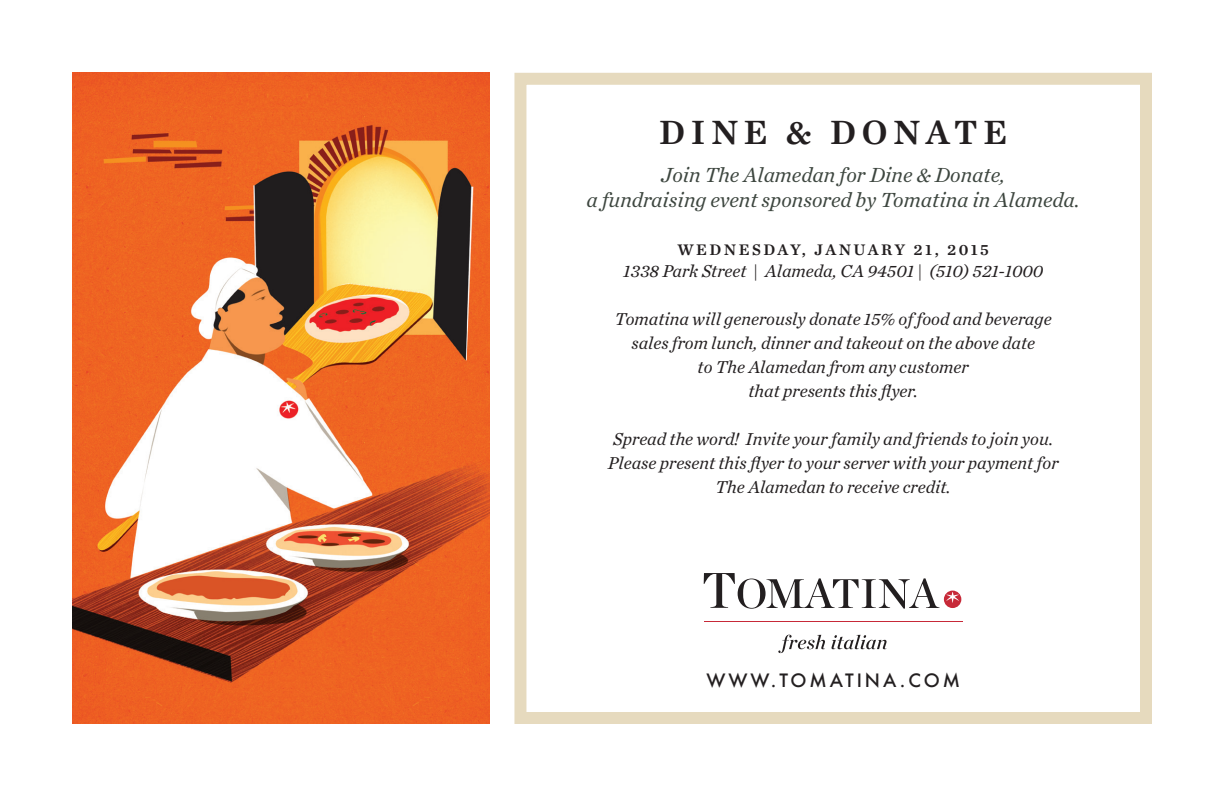
<style>
.page{position:relative;width:1224px;height:792px;background:#fff}
.page>*{position:absolute;margin:0;border:0;box-sizing:border-box;transform-origin:0 0}
.t1{font:35.2px "Chronicle Text G1 Semi";letter-spacing:.16em;color:#231f20}
.Normal_ITALIC{font:italic 21.4px/25.6px "Chronicle Text G1";color:#3d463f;text-align:center}
.t2{font:italic 18px/24px "Chronicle Text G1";color:#231f20;text-align:center}
.t3{font:500 18px "Futura";letter-spacing:.16em;color:#231f20}
.t4{font:16px "Chronicle Text G1 Semi";letter-spacing:.16em;color:#231f20}
</style>
<div class="page">
<div style="left:514px;top:73px;width:638px;height:651px;border:12px solid #e6dabe"></div>
<svg style="left:778px;top:635px;width:47px;height:18px"></svg>
<svg style="left:831px;top:635px;width:56px;height:14px"></svg>
<hr style="left:704px;top:621px;width:259px;height:1px;background:#c72938">
<svg style="left:704px;top:573px;width:236px;height:36px"></svg>
<div style="left:944px;top:591px;width:17px;height:17px;background:#c72938;border-radius:50%"></div>
<svg style="left:946px;top:592px;width:13px;height:11px"></svg>
<img style="left:72px;top:73px;width:418px;height:651px">
<p class="t1" style="left:659px;top:110px;width:349px">DINE &amp; DONATE</p>
<p class="Normal_ITALIC" style="left:586px;top:161px;width:495px">Join The Alamedan for Dine &amp; Donate,<br>a fundraising event sponsored by Tomatina in Alameda.</p>
<p class="t4" style="left:677px;top:240px;width:313px">WEDNESDAY, JANUARY 21, 2015</p>
<p class="t2" style="left:623px;top:258px;width:422px">1338 Park Street | Alameda, CA 94501 | (510) 521-1000</p>
<p class="t2" style="left:615px;top:306px;width:438px">Tomatina will generously donate 15% of food and beverage sales from lunch, dinner and takeout on the above date<br>to The Alamedan from any customer<br>that presents this flyer.</p>
<p class="t2" style="left:613px;top:426px;width:442px">Spread the word! Invite your family and friends to join you.</p>
<p class="t2" style="left:608px;top:450px;width:452px">Please present this flyer to your server with your payment for</p>
<p class="t2" style="left:716px;top:474px;width:237px">The Alamedan to receive credit.</p>
<p class="t3" style="left:706px;top:668px;width:255px">WWW.TOMATINA.COM</p>
</div>
